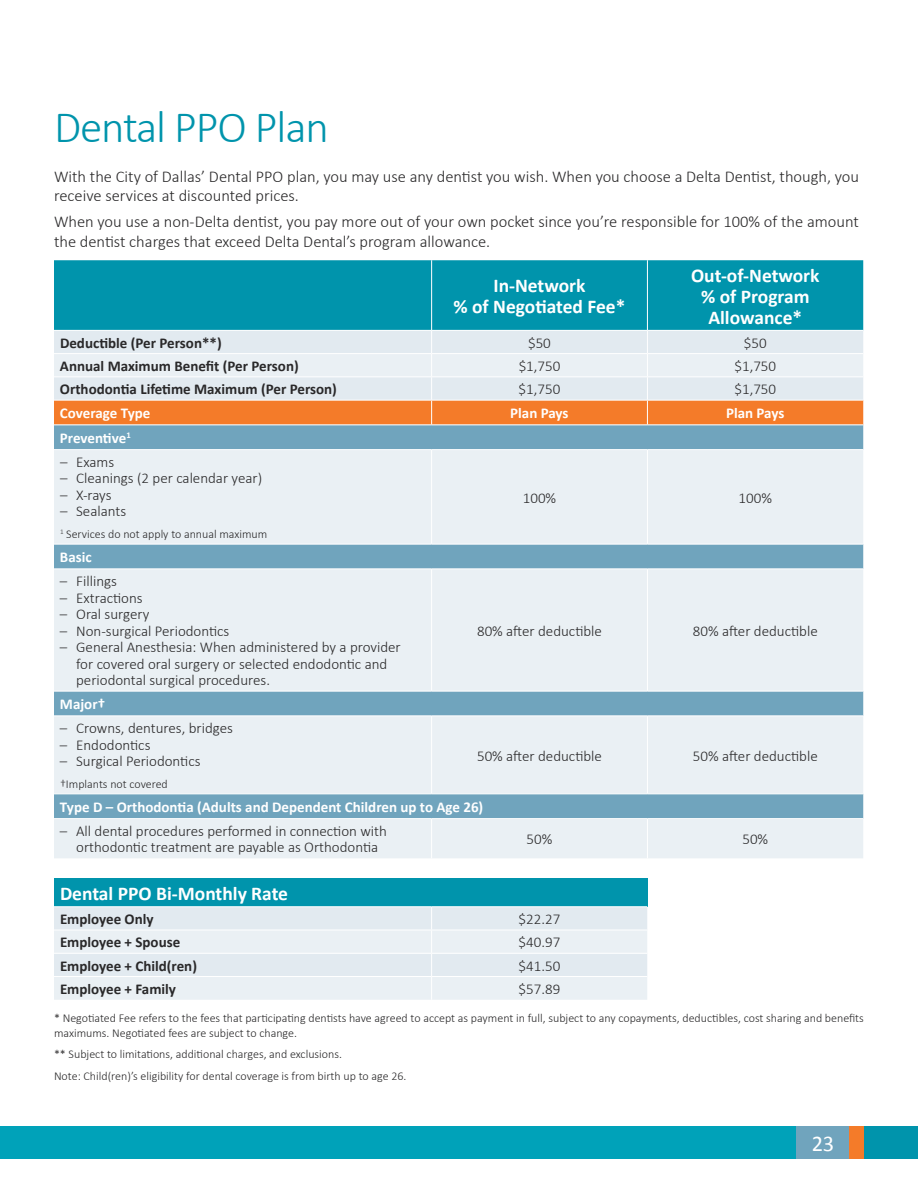
<style>
.page{position:relative;width:918px;height:1188px;background:#fff}
.page>*{position:absolute;margin:0;border:0;box-sizing:border-box;transform-origin:0 0}
.t1{font:300 45px "Calibri";letter-spacing:-.025em;color:#0094ac}
.t2{font:22.5px "Calibri";color:#fff}
.t3{font:700 19.5px/21px "Calibri";color:#fff;text-align:center}
.t4{font:300 16.5px/19.5px "Calibri";color:#292829}
.t5{font:300 15px/16.5px "Calibri";color:#292829}
.t6{font:700 15px "Calibri";color:#292829}
.t7{font:700 15px "Calibri";color:#fff}
.t8{font:300 12px/15px "Calibri";color:#292829}
</style>
<div class="page">
<div style="left:0;top:1126px;width:918px;height:33px;background:#00a2b9"></div>
<div style="left:796px;top:1126px;width:54px;height:33px;background:#70a4bd"></div>
<div style="left:850px;top:1126px;width:14px;height:33px;background:#f47b29"></div>
<div style="left:864px;top:1126px;width:54px;height:33px;background:#0094ac"></div>
<div style="left:54px;top:260px;width:809px;height:70px;background:#0094ac"></div>
<div style="left:54px;top:819px;width:809px;height:39px;background:#eaf0f4"></div>
<svg style="left:54px;top:425px;width:809px;height:393px;background:#ccdde6"></svg>
<hr style="left:431px;top:260px;width:1px;height:70px;background:#fff">
<hr style="left:647px;top:260px;width:1px;height:70px;background:#fff">
<svg style="left:54px;top:331px;width:809px;height:93px;background:#e9d0bf"></svg>
<hr style="left:54px;top:449px;width:378px;height:1px;background:#fff">
<hr style="left:432px;top:449px;width:215px;height:1px;background:#fff">
<hr style="left:431px;top:450px;width:1px;height:94px;background:#fff">
<hr style="left:647px;top:449px;width:216px;height:1px;background:#fff">
<hr style="left:647px;top:450px;width:1px;height:94px;background:#fff">
<hr style="left:54px;top:544px;width:378px;height:1px;background:#fff">
<hr style="left:432px;top:544px;width:215px;height:1px;background:#fff">
<hr style="left:647px;top:544px;width:216px;height:1px;background:#fff">
<hr style="left:54px;top:568px;width:378px;height:1px;background:#fff">
<hr style="left:432px;top:568px;width:215px;height:1px;background:#fff">
<hr style="left:431px;top:569px;width:1px;height:122px;background:#fff">
<hr style="left:647px;top:568px;width:216px;height:1px;background:#fff">
<hr style="left:647px;top:569px;width:1px;height:122px;background:#fff">
<hr style="left:54px;top:691px;width:378px;height:1px;background:#fff">
<hr style="left:432px;top:691px;width:215px;height:1px;background:#fff">
<hr style="left:647px;top:691px;width:216px;height:1px;background:#fff">
<hr style="left:54px;top:716px;width:378px;height:1px;background:#fff">
<hr style="left:432px;top:716px;width:215px;height:1px;background:#fff">
<hr style="left:431px;top:716px;width:1px;height:78px;background:#fff">
<hr style="left:647px;top:716px;width:216px;height:1px;background:#fff">
<hr style="left:647px;top:716px;width:1px;height:78px;background:#fff">
<hr style="left:54px;top:794px;width:378px;height:1px;background:#fff">
<hr style="left:432px;top:794px;width:215px;height:1px;background:#fff">
<hr style="left:647px;top:794px;width:216px;height:1px;background:#fff">
<hr style="left:431px;top:819px;width:1px;height:39px;background:#fff">
<hr style="left:647px;top:819px;width:1px;height:39px;background:#fff">
<div style="left:54px;top:879px;width:593px;height:28px;background:#0094ac"></div>
<hr style="left:54px;top:906px;width:378px;height:1px;background:#fff">
<hr style="left:432px;top:906px;width:215px;height:1px;background:#fff">
<div style="left:54px;top:907px;width:593px;height:93px;background:#eaf0f4"></div>
<h1 class="t1" style="left:54px;top:99px;width:276px">Dental PPO Plan</h1>
<p class="t4" style="left:54px;top:165px;width:807px">With the City of Dallas’ Dental PPO plan, you may use any dentist you wish. When you choose a Delta Dentist, though, you receive services at discounted prices.</p>
<p class="t4" style="left:54px;top:211px;width:806px">When you use a non-Delta dentist, you pay more out of your own pocket since you’re responsible for 100% of the amount the dentist charges that exceed Delta Dental’s program allowance.</p>
<h3 class="t3" style="left:454px;top:275px;width:173px">In-Network<br>% of Negotiated Fee*</h3>
<h3 class="t3" style="left:691px;top:265px;width:130px">Out-of-Network % of Program<br>Allowance*</h3>
<p class="t6" style="left:60px;top:333px;width:163px">Deductible (Per Person**)</p>
<p class="t5" style="left:528px;top:334px;width:24px">$50</p>
<p class="t5" style="left:744px;top:334px;width:24px">$50</p>
<p class="t6" style="left:60px;top:356px;width:240px">Annual Maximum Benefit (Per Person)</p>
<p class="t5" style="left:519px;top:357px;width:43px">$1,750</p>
<p class="t5" style="left:734px;top:357px;width:43px">$1,750</p>
<p class="t6" style="left:60px;top:380px;width:278px">Orthodontia Lifetime Maximum (Per Person)</p>
<p class="t5" style="left:519px;top:380px;width:43px">$1,750</p>
<p class="t5" style="left:734px;top:380px;width:43px">$1,750</p>
<p class="t7" style="left:60px;top:404px;width:92px">Coverage Type</p>
<p class="t7" style="left:510px;top:404px;width:60px">Plan Pays</p>
<p class="t7" style="left:726px;top:404px;width:60px">Plan Pays</p>
<p class="t7" style="left:60px;top:428px;width:72px">Preventive<sup>1</sup></p>
<p class="t5" style="left:60px;top:453px;width:56px">– Exams</p>
<p class="t5" style="left:60px;top:469px;width:204px">– Cleanings (2 per calendar year)</p>
<p class="t5" style="left:60px;top:486px;width:53px">– X-rays</p>
<p class="t5" style="left:60px;top:502px;width:68px">– Sealants</p>
<p class="t8" style="left:60px;top:526px;width:209px"><sup>1</sup> Services do not apply to annual maximum</p>
<p class="t5" style="left:523px;top:489px;width:35px">100%</p>
<p class="t5" style="left:739px;top:489px;width:35px">100%</p>
<p class="t7" style="left:60px;top:548px;width:33px">Basic</p>
<p class="t5" style="left:60px;top:572px;width:58px">– Fillings</p>
<p class="t5" style="left:60px;top:589px;width:84px">– Extractions</p>
<p class="t5" style="left:60px;top:605px;width:91px">– Oral surgery</p>
<p class="t5" style="left:60px;top:622px;width:171px">– Non-surgical Periodontics</p>
<p class="t5" style="left:76px;top:638px;width:326px;text-indent:-16px">– General Anesthesia: When administered by a provider for covered oral surgery or selected endodontic and periodontal surgical procedures.</p>
<p class="t7" style="left:60px;top:695px;width:47px">Major†</p>
<p class="t5" style="left:60px;top:719px;width:175px">– Crowns, dentures, bridges</p>
<p class="t5" style="left:60px;top:736px;width:92px">– Endodontics</p>
<p class="t5" style="left:60px;top:752px;width:142px">– Surgical Periodontics</p>
<p class="t8" style="left:60px;top:776px;width:109px">†Implants not covered</p>
<p class="t5" style="left:477px;top:622px;width:126px">80% after deductible</p>
<p class="t5" style="left:693px;top:622px;width:126px">80% after deductible</p>
<p class="t5" style="left:477px;top:747px;width:126px">50% after deductible</p>
<p class="t5" style="left:693px;top:747px;width:126px">50% after deductible</p>
<p class="t7" style="left:60px;top:797px;width:425px">Type D – Orthodontia (Adults and Dependent Children up to Age 26)</p>
<p class="t5" style="left:60px;top:822px;width:328px;text-align:center">– All dental procedures performed in connection with orthodontic treatment are payable as Orthodontia</p>
<p class="t5" style="left:527px;top:830px;width:27px">50%</p>
<p class="t5" style="left:742px;top:830px;width:27px">50%</p>
<h3 class="t3" style="left:60px;top:883px;width:230px">Dental PPO Bi-Monthly Rate</h3>
<p class="t6" style="left:60px;top:909px;width:95px">Employee Only</p>
<p class="t5" style="left:519px;top:910px;width:43px">$22.27</p>
<p class="t6" style="left:60px;top:933px;width:122px">Employee + Spouse</p>
<p class="t5" style="left:519px;top:933px;width:43px">$40.97</p>
<p class="t6" style="left:60px;top:956px;width:139px">Employee + Child(ren)</p>
<p class="t5" style="left:519px;top:957px;width:43px">$41.50</p>
<p class="t6" style="left:60px;top:979px;width:118px">Employee + Family</p>
<p class="t5" style="left:519px;top:980px;width:43px">$57.89</p>
<p class="t8" style="left:54px;top:1009px;width:811px">* Negotiated Fee refers to the fees that participating dentists have agreed to accept as payment in full, subject to any copayments, deductibles, cost sharing and benefits maximums. Negotiated fees are subject to change.</p>
<p class="t8" style="left:54px;top:1043px;width:354px;line-height:21.8px">** Subject to limitations, additional charges, and exclusions.<br>Note: Child(ren)’s eligibility for dental coverage is from birth up to age 26.</p>
<h2 class="t2" style="left:812px;top:1129px;width:24px">23</h2>
</div>
